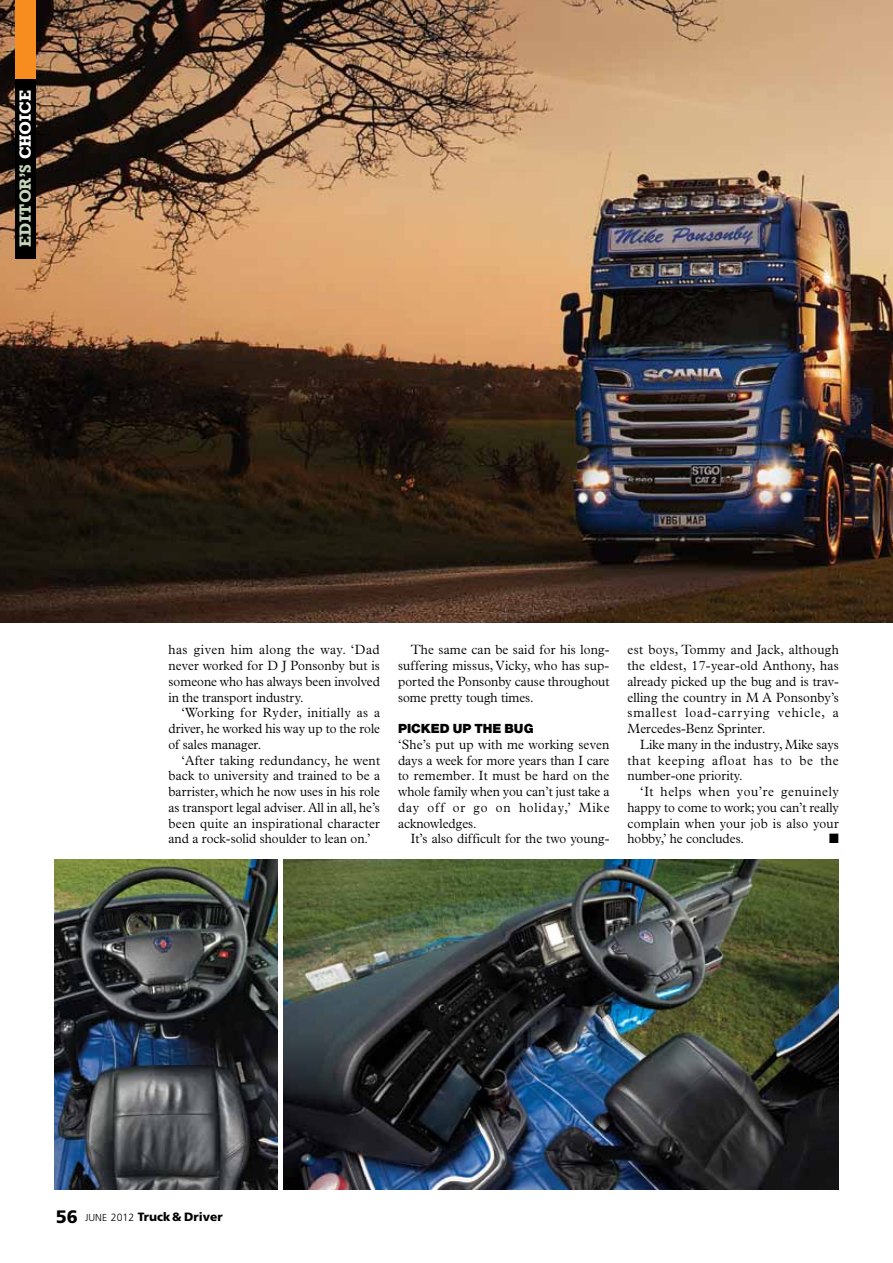
<style>
.page{position:relative;width:893px;height:1263px;background:#fff}
.page>*{position:absolute;margin:0;border:0;box-sizing:border-box;transform-origin:0 0}
.t1{font:700 16.5px "Rockwell Std";letter-spacing:-.005em;color:#c5d6b9}
.t2{font:300 13.5px/15.8px "Plantin MT Std";color:#000;text-align:justify;scale:.95 1}
.t3{font:13.5px "Zapf Dingbats Std";color:#000;scale:.95 1}
.t4{font:900 12.75px "Helvetica Neue LT Pro";color:#000}
.t5{font:900 12px "Frutiger LT Pro";color:#000}
.s1{color:#fff}
.s2{font-size:18px}
.s3{font-weight:300;font-size:10.2px}
.s4{font-weight:300;font-size:10.5px}
</style>
<div class="page">
<img style="left:0;top:0;width:893px;height:623px">
<div style="left:15px;top:78px;width:20px;height:180px;background:#000"></div>
<div style="left:15px;top:0;width:20px;height:78px;background:#f78d1e"></div>
<img style="left:283px;top:859px;width:556px;height:331px">
<img style="left:54px;top:859px;width:224px;height:331px">
<p class="t1" style="left:16px;top:247px;width:158px;rotate:-90deg">EDITOR’S <span class="s1">CHOICE</span></p>
<p class="t2" style="left:169px;top:642px;width:224px">has given him along the way. ‘Dad never worked for D J Ponsonby but is someone who has always been involved in the transport industry.</p>
<p class="t2" style="left:169px;top:705px;width:224px;text-indent:13px">‘Working for Ryder, initially as a driver, he worked his way up to the role of sales manager.</p>
<p class="t2" style="left:169px;top:752px;width:224px;text-indent:13px">‘After taking redundancy, he went back to university and trained to be a barrister, which he now uses in his role as transport legal adviser. All in all, he’s been quite an inspirational character and a rock-solid shoulder to lean on.’</p>
<p class="t2" style="left:398px;top:642px;width:224px;text-indent:13px">The same can be said for his long&shy;suffering missus, Vicky, who has sup&shy;ported the Ponsonby cause throughout some pretty tough times.</p>
<p class="t4" style="left:398px;top:721px;width:137px">PICKED UP THE BUG</p>
<p class="t2" style="left:398px;top:736px;width:224px">‘She’s put up with me working seven days a week for more years than I care to remember. It must be hard on the whole family when you can’t just take a day off or go on holiday,’ Mike acknowledges.</p>
<p class="t2" style="left:411px;top:831px;width:211px">It’s also difficult for the two young-</p>
<p class="t2" style="left:627px;top:642px;width:224px">est boys, Tommy and Jack, although the eldest, 17-year-old Anthony, has already picked up the bug and is trav&shy;elling the country in M A Ponsonby’s smallest load-carrying vehicle, a Mercedes-Benz Sprinter.</p>
<p class="t2" style="left:627px;top:736px;width:224px;text-indent:13px">Like many in the industry, Mike says that keeping afloat has to be the number-one priority.</p>
<p class="t2" style="left:627px;top:784px;width:224px;text-indent:13px">‘It helps when you’re genuinely happy to come to work; you can’t really complain when your job is also your hobby,’ he concludes.</p>
<p class="t3" style="left:829px;top:832px;width:12px">■</p>
<p class="t5" style="left:56px;top:1210px;width:169px"><span class="s2">56</span> <span class="s3">JUNE</span> <span class="s4">2012</span> Truck &amp; Driver</p>
</div>
